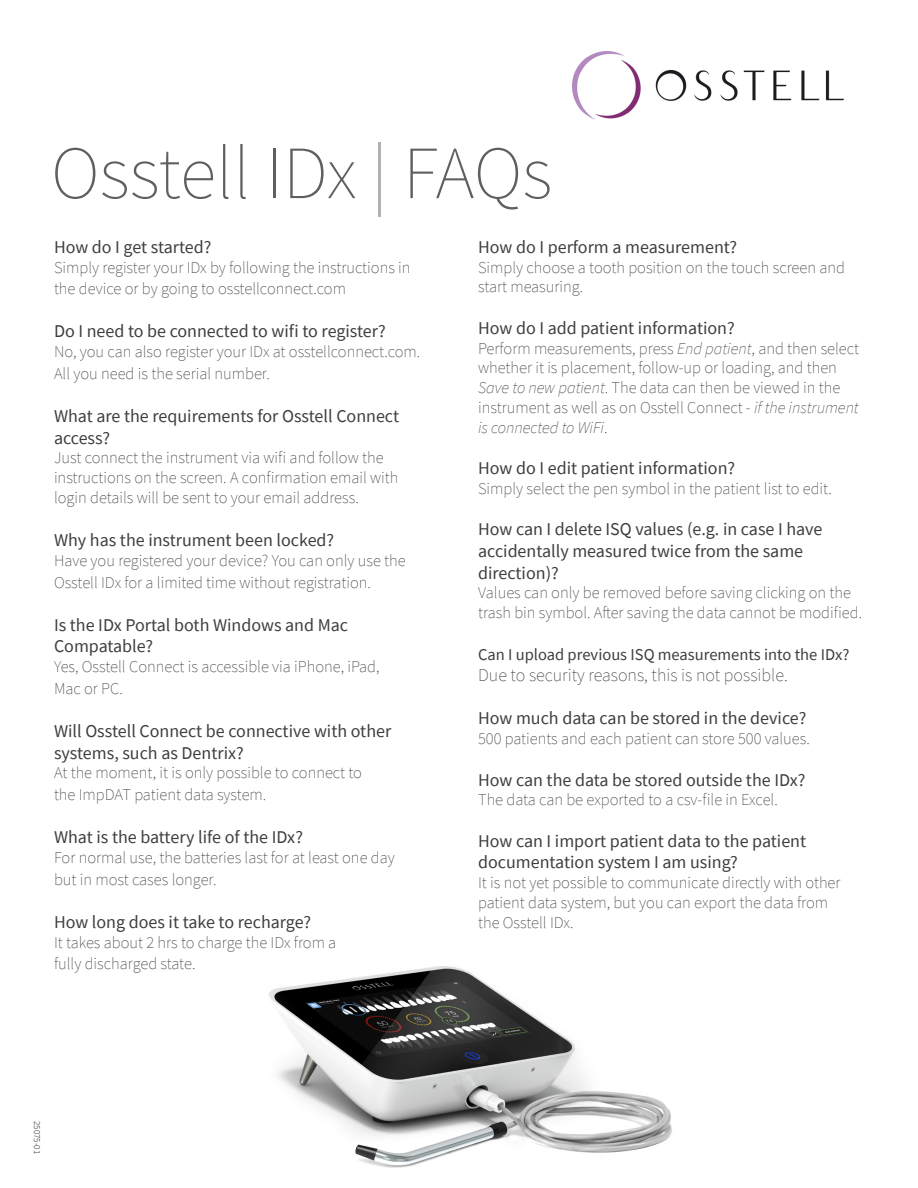
<style>
.page{position:relative;width:918px;height:1188px;background:#fff}
.page>*{position:absolute;margin:0;border:0;box-sizing:border-box;transform-origin:0 0}
.t1{font:200 75px "Source Sans Pro";color:#5f5f62}
.t2{font:18px/21.6px "Source Sans Pro";color:#3e3e3f}
.t3{font:200 18px "Source Sans Pro";color:#3e3e3f}
.t4{font:200 16.5px/19.8px "Source Sans Pro";color:#3e3e3f}
.t5{font:16.5px "Source Sans Pro";color:#3e3e3f}
.t6{font:300 9px "Source Sans Pro";color:#231f20}
.s1{color:#b0b1b5}
.s2{font-style:italic}
</style>
<div class="page">
<img style="left:269px;top:966px;width:403px;height:202px">
<img style="left:572px;top:51px;width:272px;height:69px">
<p class="t1" style="left:51px;top:128px;width:503px">Osstell IDx <span class="s1">|</span> FAQs</p>
<p class="t2" style="left:54px;top:236px;width:159px">How do I get started?</p>
<p class="t4" style="left:54px;top:257px;width:358px">Simply register your IDx by following the instructions in</p>
<p class="t4" style="left:54px;top:279px;width:294px">the device or by going to osstellconnect.com</p>
<p class="t2" style="left:54px;top:321px;width:333px">Do I need to be connected to wifi to register?</p>
<p class="t4" style="left:54px;top:342px;width:368px">No, you can also register your IDx at osstellconnect.com.</p>
<p class="t4" style="left:54px;top:364px;width:217px">All you need is the serial number.</p>
<p class="t2" style="left:54px;top:405px;width:347px">What are the requirements for Osstell Connect access?</p>
<p class="t4" style="left:54px;top:448px;width:346px">Just connect the instrument via wifi and follow the instructions on the screen. A confirmation email with</p>
<p class="t4" style="left:54px;top:488px;width:306px">login details will be sent to your email address.</p>
<p class="t2" style="left:54px;top:529px;width:282px">Why has the instrument been locked?</p>
<p class="t4" style="left:54px;top:550px;width:353px;line-height:21.6px">Have you registered your device? You can only use the<br>Osstell IDx for a limited time without registration.</p>
<p class="t2" style="left:54px;top:614px;width:296px">Is the IDx Portal both Windows and Mac<br>Compatable?</p>
<p class="t4" style="left:54px;top:657px;width:327px">Yes, Osstell Connect is accessible via iPhone, iPad,</p>
<p class="t4" style="left:54px;top:679px;width:70px">Mac or PC.</p>
<p class="t2" style="left:54px;top:720px;width:339px">Will Osstell Connect be connective with other systems, such as Dentrix?</p>
<p class="t4" style="left:54px;top:763px;width:310px">At the moment, it is only possible to connect to</p>
<p class="t4" style="left:54px;top:785px;width:214px">the ImpDAT patient data system.</p>
<p class="t2" style="left:54px;top:826px;width:250px">What is the battery life of the IDx?</p>
<p class="t4" style="left:54px;top:848px;width:342px">For normal use, the batteries last for at least one day</p>
<p class="t4" style="left:54px;top:869px;width:164px">but in most cases longer.</p>
<p class="t2" style="left:54px;top:911px;width:259px">How long does it take to recharge?</p>
<p class="t4" style="left:54px;top:932px;width:284px">It takes about 2 hrs to charge the IDx from a</p>
<p class="t4" style="left:54px;top:954px;width:143px">fully discharged state.</p>
<p class="t2" style="left:478px;top:236px;width:261px">How do I perform a measurement?</p>
<p class="t4" style="left:478px;top:257px;width:368px">Simply choose a tooth position on the touch screen and start measuring.</p>
<p class="t2" style="left:478px;top:317px;width:258px">How do I add patient information?</p>
<p class="t4" style="left:478px;top:338px;width:382px">Perform measurements, press <span class="s2">End patient</span>, and then select whether it is placement, follow-up or loading, and then <span class="s2">Save to new patient</span>. The data can then be viewed in the instrument as well as on Osstell Connect - <span class="s2">if the instrument is connected to WiFi</span>.</p>
<p class="t2" style="left:478px;top:457px;width:258px">How do I edit patient information?</p>
<p class="t4" style="left:478px;top:479px;width:355px">Simply select the pen symbol in the patient list to edit.</p>
<p class="t2" style="left:478px;top:519px;width:346px">How can I delete ISQ values (e.g. in case I have accidentally measured twice from the same direction)?</p>
<p class="t4" style="left:478px;top:583px;width:386px">Values can only be removed before saving clicking on the trash bin symbol. After saving the data cannot be modified.</p>
<p class="t5" style="left:478px;top:644px;width:373px">Can I upload previous ISQ measurements into the IDx?</p>
<p class="t3" style="left:478px;top:664px;width:311px">Due to security reasons, this is not possible.</p>
<p class="t2" style="left:478px;top:708px;width:330px">How much data can be stored in the device?</p>
<p class="t4" style="left:478px;top:729px;width:333px">500 patients and each patient can store 500 values.</p>
<p class="t2" style="left:478px;top:769px;width:329px">How can the data be stored outside the IDx?</p>
<p class="t4" style="left:478px;top:790px;width:301px">The data can be exported to a csv-file in Excel.</p>
<p class="t2" style="left:478px;top:830px;width:330px">How can I import patient data to the patient documentation system I am using?</p>
<p class="t4" style="left:478px;top:873px;width:364px">It is not yet possible to communicate directly with other patient data system, but you can export the data from</p>
<p class="t4" style="left:478px;top:913px;width:97px">the Osstell IDx.</p>
<p class="t6" style="left:43px;top:1121px;width:34px;rotate:90deg">25075-01</p>
</div>
